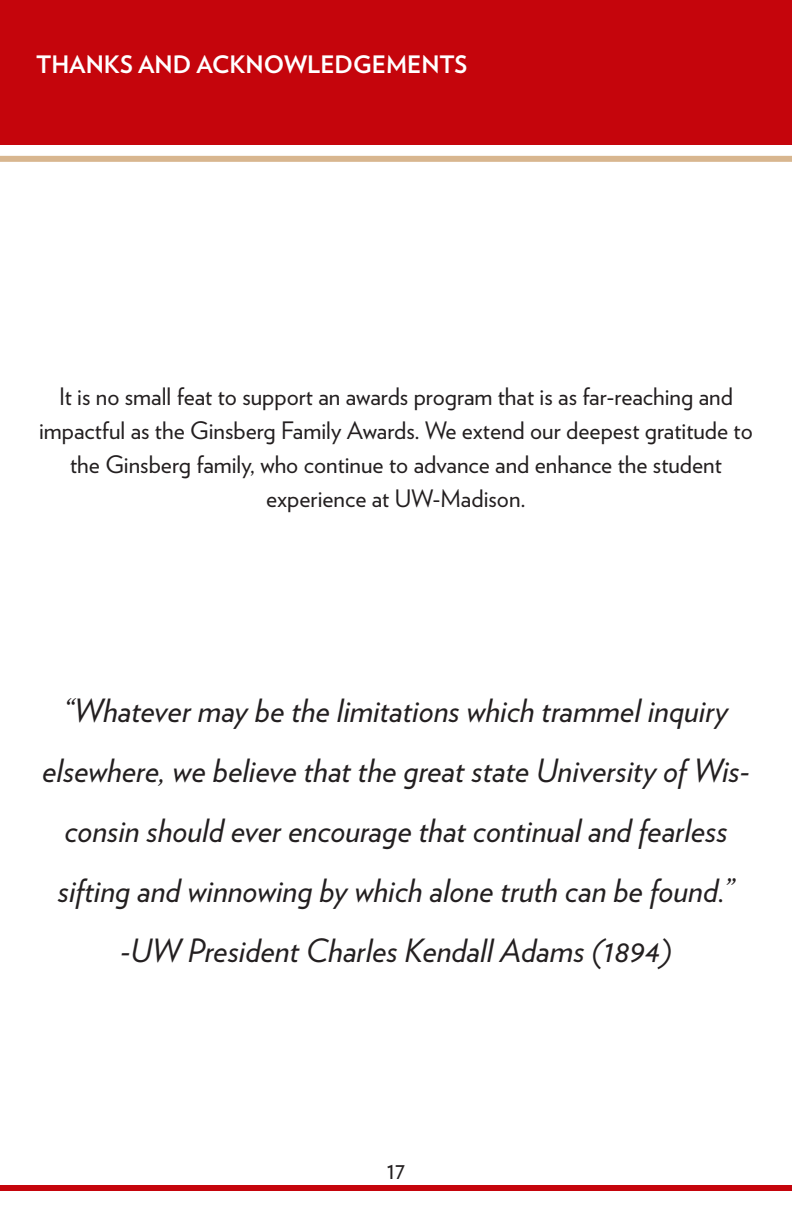
<style>
.page{position:relative;width:792px;height:1224px;background:#fff}
.page>*{position:absolute;margin:0;border:0;box-sizing:border-box;transform-origin:0 0}
.t1{font:italic 32px/60px "Verlag";color:#231f20;text-align:center}
.t2{font:24px/34px "Verlag";color:#231f20;text-align:center}
.t3{font:700 24px "Verlag";color:#fff}
</style>
<div class="page">
<div style="left:0;top:0;width:792px;height:145px;background:#c5050c"></div>
<div style="left:0;top:156px;width:792px;height:6px;background:#d8b68f"></div>
<div style="left:0;top:1185px;width:792px;height:6px;background:#c5050c"></div>
<p class="t3" style="left:36px;top:46px;width:433px">THANKS AND ACKNOWLEDGEMENTS</p>
<p class="t2" style="left:39px;top:378px;width:715px">It is no small feat to support an awards program that is as far-reaching and impactful as the Ginsberg Family Awards. We extend our deepest gratitude to the Ginsberg family, who continue to advance and enhance the student</p>
<p class="t2" style="left:266px;top:480px;width:261px">experience at UW-Madison.</p>
<p class="t1" style="left:42px;top:678px;width:709px">“Whatever may be the limitations which trammel inquiry elsewhere, we believe that the great state University of Wis&shy;consin should ever encourage that continual and fearless sifting and winnowing by which alone truth can be found.”</p>
<p class="t1" style="left:120px;top:918px;width:553px">-UW President Charles Kendall Adams (1894)</p>
<p class="t2" style="left:387px;top:1152px;width:20px">17</p>
</div>
